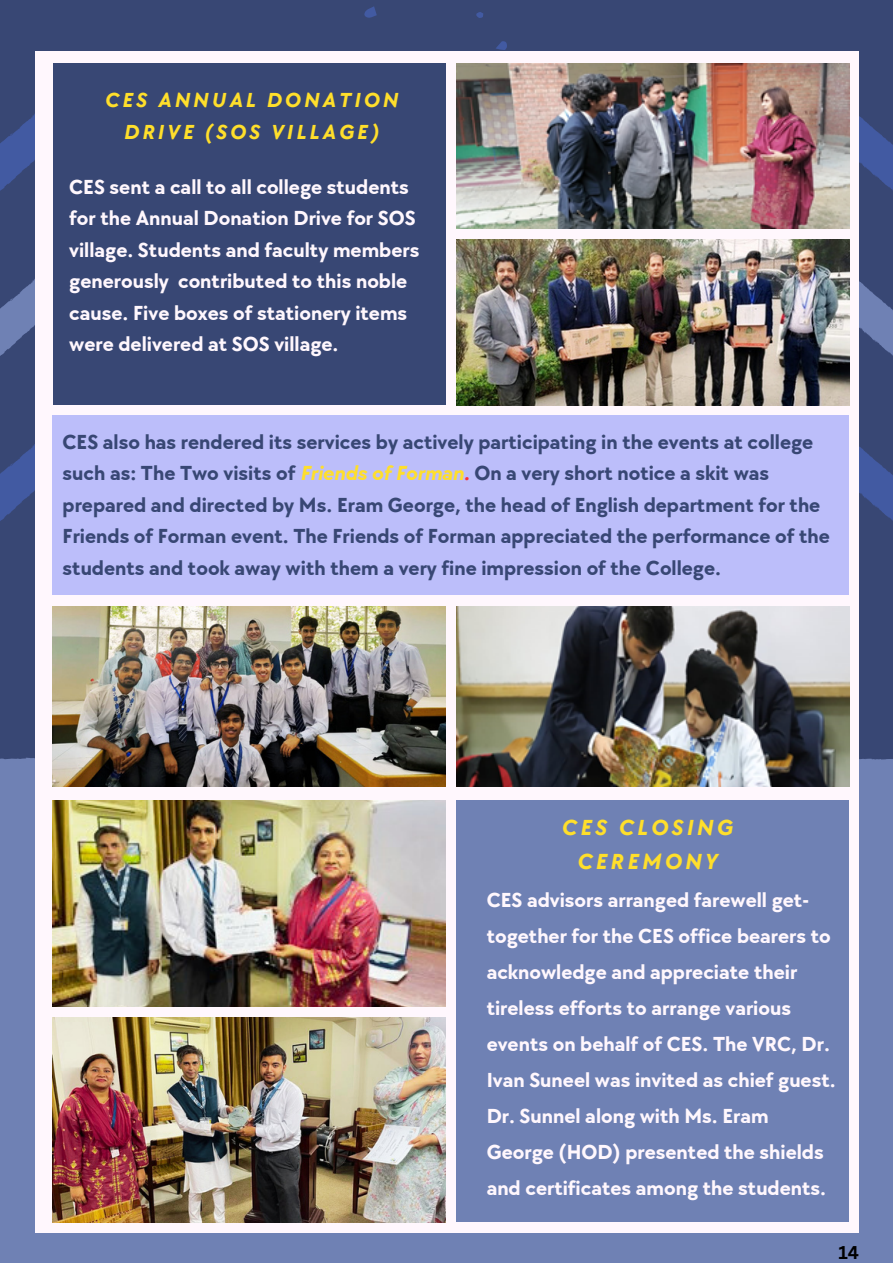
<style>
.page{position:relative;width:893px;height:1264px;background:#fff}
.page>*{position:absolute;margin:0;border:0;box-sizing:border-box;transform-origin:0 0}
.t1{font:italic 700 22.5px/33.8px "TT Chocolates";letter-spacing:.15em;color:#ffdf2b;text-align:center}
.t2{font:700 21px/36px "TT Chocolates";color:#fff7fd}
.t3{font:700 21px/31.5px "TT Chocolates";color:#384774}
.t4{font:italic 700 21px/31.5px "TT Chocolates";letter-spacing:.15em;color:#ffdf2b;text-align:center}
.t5{font:700 18px "Canva Sans";color:#000}
.s1{font-style:italic;color:#ffdf2b}
.s2{font-style:italic;color:#ff3131}
</style>
<div class="page">
<div style="left:0;top:0;width:892px;height:1262px;background:#6f81b4"></div>
<div style="left:0;top:539px;width:892px;height:220px;background:#384774"></div>
<svg style="left:0;top:0;width:892px;height:539px;background:#3c4b7b"></svg>
<div style="left:35px;top:51px;width:823px;height:1181px;background:#fff7fd"></div>
<div style="left:456px;top:800px;width:393px;height:422px;background:#6f81b4"></div>
<img style="left:53px;top:1017px;width:392px;height:205px">
<img style="left:53px;top:800px;width:392px;height:206px">
<img style="left:53px;top:606px;width:392px;height:180px">
<img style="left:456px;top:606px;width:393px;height:180px">
<div style="left:53px;top:415px;width:796px;height:180px;background:#bcbefa"></div>
<img style="left:456px;top:63px;width:393px;height:165px">
<img style="left:456px;top:240px;width:393px;height:165px">
<div style="left:53px;top:63px;width:392px;height:342px;background:#384774"></div>
<p class="t4" style="left:104px;top:85px;width:294px">CES ANNUAL DONATION<br>DRIVE (SOS VILLAGE)</p>
<p class="t2" style="left:69px;top:171px;width:352px;line-height:31.5px">CES sent a call to all college students for the Annual Donation Drive for SOS village. Students and faculty members generously contributed to this noble cause. Five boxes of stationery items were delivered at SOS village.</p>
<p class="t3" style="left:63px;top:426px;width:768px">CES also has rendered its services by actively participating in the events at college such as: The Two visits of <span class="s1">Friends of Forman</span><span class="s2">.</span> On a very short notice a skit was prepared and directed by Ms. Eram George, the head of English department for the Friends of Forman event. The Friends of Forman appreciated the performance of the students and took away with them a very fine impression of the College.</p>
<p class="t1" style="left:561px;top:811px;width:172px">CES CLOSING<br>CEREMONY</p>
<p class="t2" style="left:486px;top:883px;width:350px">CES advisors arranged farewell get&shy;together for the CES office bearers to acknowledge and appreciate their tireless efforts to arrange various events on behalf of CES. The VRC, Dr.<br>Ivan Suneel was invited as chief guest.<br>Dr. Sunnel along with Ms. Eram George (HOD) presented the shields and certificates among the students.</p>
<p class="t5" style="left:838px;top:1239px;width:22px">14</p>
</div>
